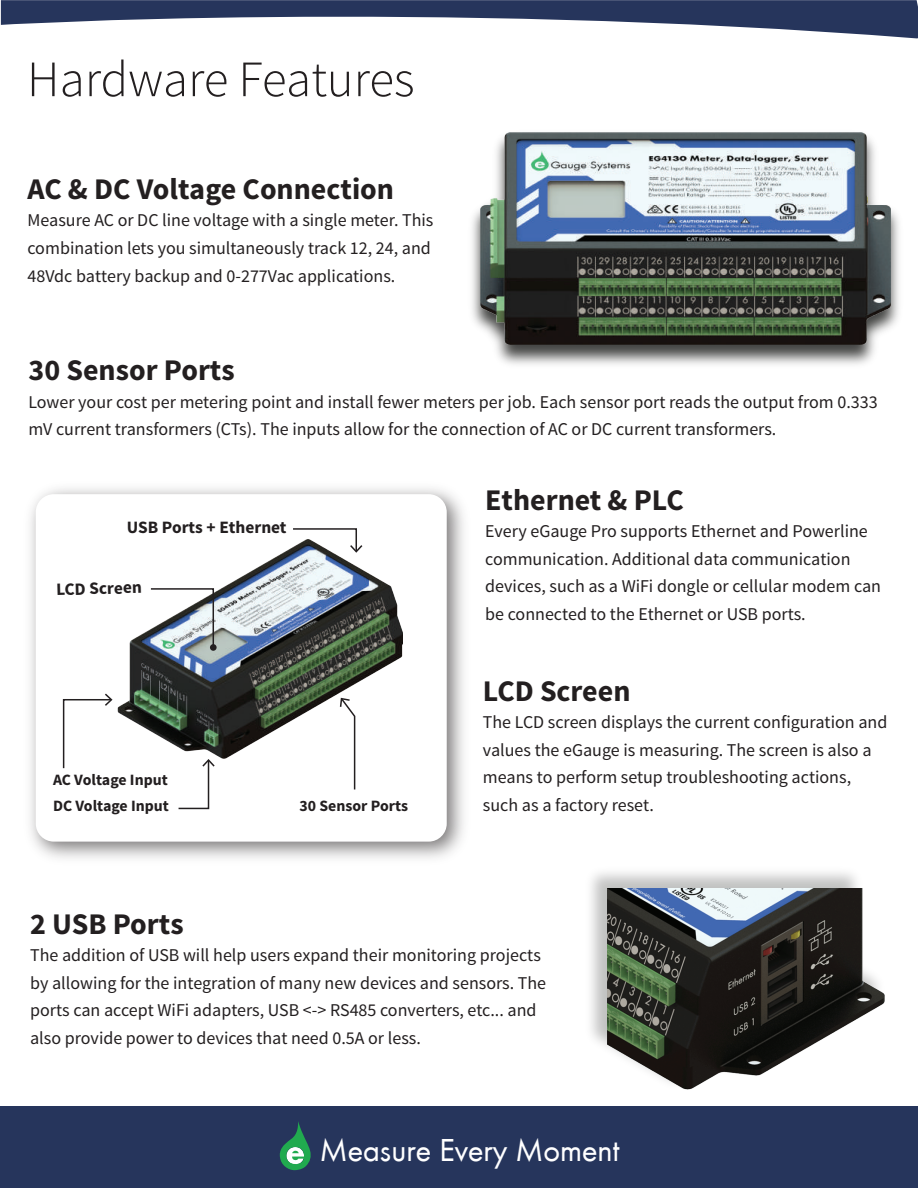
<style>
.page{position:relative;width:918px;height:1188px;background:#fff}
.page>*{position:absolute;margin:0;border:0;box-sizing:border-box;transform-origin:0 0}
.t1{font:300 51px "Source Sans Pro";letter-spacing:-.005em;color:#231f20}
.t2{font:32.85px "Futura T Boo";color:#fff}
.t3{font:700 30px "Source Sans Pro";color:#231f20}
.t4{font:18px/27.6px "Source Sans Pro";color:#231f20}
.t5{font:700 17.4px "Source Sans Pro";color:#231f20}
.t6{font:700 15.75px/26.8px "Source Sans Pro";color:#231f20}
</style>
<div class="page">
<div style="left:1px;top:1107px;width:917px;height:81px;background:#26355c"></div>
<svg style="left:1px;top:0;width:917px;height:39px"></svg>
<svg style="left:280px;top:1121px;width:31px;height:49px"></svg>
<img style="left:118px;top:546px;width:284px;height:212px">
<svg style="left:149px;top:587px;width:66px;height:62px"></svg>
<div style="left:210px;top:644px;width:7px;height:7px;background:#231f20;border-radius:50%"></div>
<svg style="left:292px;top:528px;width:70px;height:25px"></svg>
<svg style="left:340px;top:697px;width:16px;height:93px"></svg>
<svg style="left:178px;top:759px;width:37px;height:51px"></svg>
<svg style="left:62px;top:694px;width:51px;height:75px"></svg>
<img style="left:591px;top:872px;width:294px;height:175px">
<img style="left:608px;top:889px;width:276px;height:201px">
<img style="left:472px;top:207px;width:427px;height:158px">
<img style="left:481px;top:132px;width:409px;height:213px">
<h1 class="t1" style="left:27px;top:48px;width:389px">Hardware Features</h1>
<h3 class="t3" style="left:28px;top:170px;width:368px">AC &amp; DC Voltage Connection</h3>
<p class="t4" style="left:28px;top:207px;width:407px">Measure AC or DC line voltage with a single meter. This combination lets you simultaneously track 12, 24, and<br>48Vdc battery backup and 0-277Vac applications.</p>
<h3 class="t3" style="left:28px;top:351px;width:208px">30 Sensor Ports</h3>
<p class="t4" style="left:28px;top:388px;width:851px">Lower your cost per metering point and install fewer meters per job. Each sensor port reads the output from 0.333 mV current transformers (CTs). The inputs allow for the connection of AC or DC current transformers.</p>
<p class="t5" style="left:127px;top:516px;width:161px">USB Ports + Ethernet</p>
<p class="t5" style="left:56px;top:578px;width:87px;rotate:-2deg">LCD Screen</p>
<p class="t6" style="left:53px;top:767px;width:117px">AC Voltage Input<br>DC Voltage Input</p>
<p class="t6" style="left:300px;top:793px;width:110px">30 Sensor Ports</p>
<h3 class="t3" style="left:485px;top:481px;width:200px">Ethernet &amp; PLC</h3>
<p class="t4" style="left:485px;top:518px;width:397px">Every eGauge Pro supports Ethernet and Powerline communication. Additional data communication devices, such as a WiFi dongle or cellular modem can be connected to the Ethernet or USB ports.</p>
<h3 class="t3" style="left:483px;top:672px;width:149px">LCD Screen</h3>
<p class="t4" style="left:483px;top:709px;width:406px">The LCD screen displays the current configuration and values the eGauge is measuring. The screen is also a means to perform setup troubleshooting actions, such as a factory reset.</p>
<h3 class="t3" style="left:30px;top:905px;width:155px">2 USB Ports</h3>
<p class="t4" style="left:30px;top:942px;width:518px">The addition of USB will help users expand their monitoring projects by allowing for the integration of many new devices and sensors. The ports can accept WiFi adapters, USB &lt;-&gt; RS485 converters, etc... and also provide power to devices that need 0.5A or less.</p>
<h2 class="t2" style="left:320px;top:1131px;width:301px">Measure Every Moment</h2>
</div>
